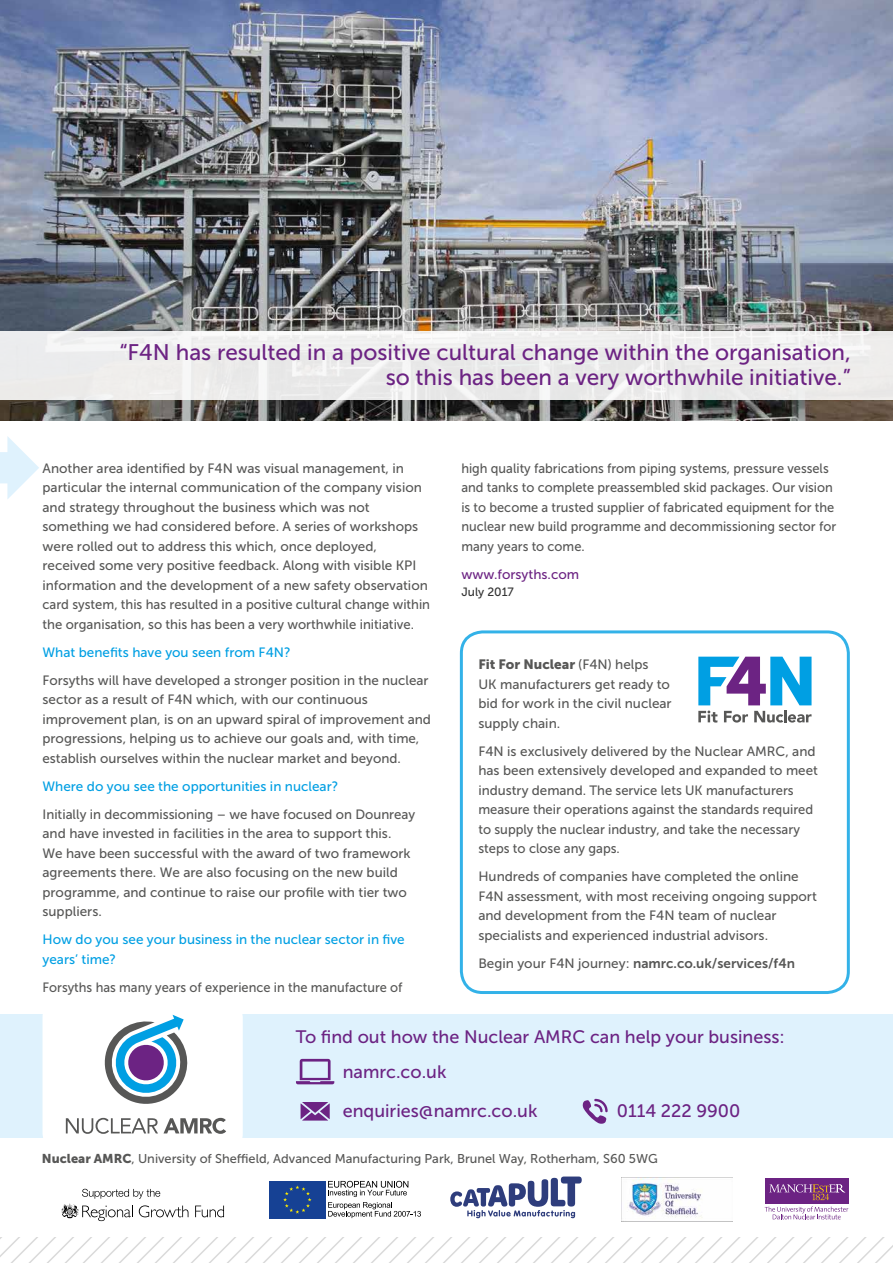
<style>
.page{position:relative;width:893px;height:1263px;background:#fff}
.page>*{position:absolute;margin:0;border:0;box-sizing:border-box;transform-origin:0 0}
.t1{font:22.5px/25.5px "Museo Sans 500";color:#6c2383;text-align:right}
.t2{font:18px "Museo Sans 500";color:#6c2383}
.t3{font:13.5px/19.5px "Museo Sans 500";color:#575756}
.t4{font:13.5px/19.5px "Museo Sans 500";color:#575756;scale:.95 1}
.t5{font:13.5px/19.5px "Museo Sans 500";color:#009fe3}
.t6{font:13.5px "Museo Sans 700";color:#575756}
.t7{font:13.5px "Museo Sans 900";color:#575756}
.t8{font:13.5px "Museo Sans 500";color:#6c2383}
.t9{font:12.75px "Museo Sans 500";color:#575756}
.t10{font:12px "Museo Sans 500";color:#333}
.s1{font-family:"Museo Sans 500"}
.s2{font-family:"Museo Sans 900"}
</style>
<div class="page">
<svg style="left:195px;top:1205px;width:29px;height:12px"></svg>
<svg style="left:61px;top:1189px;width:127px;height:32px"></svg>
<svg style="left:450px;top:1176px;width:132px;height:42px"></svg>
<svg style="left:328px;top:1181px;width:93px;height:37px"></svg>
<div style="left:269px;top:1181px;width:56px;height:37px;background:#164194"></div>
<svg style="left:283px;top:1185px;width:29px;height:28px"></svg>
<svg style="left:0;top:1238px;width:893px;height:25px"></svg>
<img style="left:0;top:0;width:893px;height:421px">
<div style="left:0;top:332px;width:893px;height:68px;background:#ededec"></div>
<div style="left:0;top:1014px;width:893px;height:123px;background:#dff2fd"></div>
<svg style="left:301px;top:1102px;width:29px;height:18px"></svg>
<svg style="left:583px;top:1099px;width:25px;height:25px"></svg>
<div style="left:43px;top:996px;width:200px;height:158px;background:#fff;border-radius:21px"></div>
<svg style="left:104px;top:1015px;width:84px;height:89px"></svg>
<svg style="left:66px;top:1118px;width:160px;height:16px"></svg>
<svg style="left:296px;top:1059px;width:38px;height:25px"></svg>
<img style="left:622px;top:1177px;width:110px;height:41px">
<div style="left:765px;top:1178px;width:83px;height:26px;background:#6c2383"></div>
<svg style="left:769px;top:1184px;width:76px;height:16px"></svg>
<svg style="left:765px;top:1206px;width:83px;height:13px"></svg>
<svg style="left:0;top:436px;width:39px;height:63px"></svg>
<div style="left:460px;top:630px;width:390px;height:364px;border:3px solid #009fe3;border-radius:21px"></div>
<svg style="left:698px;top:657px;width:113px;height:65px"></svg>
<h1 class="t1" style="left:119px;top:339px;width:733px">“F4N has resulted in a positive cultural change within the organisation, so this has been a very worthwhile initiative.”</h1>
<p class="t3" style="left:43px;top:458px;width:389px">Another area identified by F4N was visual management, in particular the internal communication of the company vision and strategy throughout the business which was not something we had considered before. A series of workshops were rolled out to address this which, once deployed, received some very positive feedback. Along with visible KPI information and the development of a new safety observation card system, this has resulted in a positive cultural change within the organisation, so this has been a very worthwhile initiative.</p>
<p class="t5" style="left:43px;top:642px;width:250px">What benefits have you seen from F4N?</p>
<p class="t3" style="left:43px;top:670px;width:390px">Forsyths will have developed a stronger position in the nuclear sector as a result of F4N which, with our continuous improvement plan, is on an upward spiral of improvement and progressions, helping us to achieve our goals and, with time, establish ourselves within the nuclear market and beyond.</p>
<p class="t5" style="left:43px;top:776px;width:297px">Where do you see the opportunities in nuclear?</p>
<p class="t3" style="left:43px;top:804px;width:374px">Initially in decommissioning – we have focused on Dounreay and have invested in facilities in the area to support this.<br>We have been successful with the award of two framework agreements there. We are also focusing on the new build programme, and continue to raise our profile with tier two suppliers.</p>
<p class="t5" style="left:43px;top:930px;width:364px">How do you see your business in the nuclear sector in five years’ time?</p>
<p class="t4" style="left:43px;top:977px;width:380px">Forsyths has many years of experience in the manufacture of</p>
<p class="t4" style="left:461px;top:458px;width:396px">high quality fabrications from piping systems, pressure vessels and tanks to complete preassembled skid packages. Our vision is to become a trusted supplier of fabricated equipment for the nuclear new build programme and decommissioning sector for many years to come.</p>
<p class="t8" style="left:461px;top:566px;width:119px">www.forsyths.com</p>
<p class="t10" style="left:461px;top:585px;width:54px">July 2017</p>
<p class="t7" style="left:478px;top:657px;width:172px">Fit For Nuclear <span class="s1">(F4N) helps</span></p>
<p class="t3" style="left:478px;top:674px;width:195px">UK manufacturers get ready to bid for work in the civil nuclear supply chain.</p>
<p class="t3" style="left:478px;top:741px;width:341px">F4N is exclusively delivered by the Nuclear AMRC, and has been extensively developed and expanded to meet industry demand. The service lets UK manufacturers measure their operations against the standards required to supply the nuclear industry, and take the necessary steps to close any gaps.</p>
<p class="t3" style="left:478px;top:867px;width:340px">Hundreds of companies have completed the online F4N assessment, with most receiving ongoing support and development from the F4N team of nuclear specialists and experienced industrial advisors.</p>
<p class="t6" style="left:478px;top:955px;width:318px"><span class="s1">Begin your F4N journey:</span> namrc.co.uk/services/f4n</p>
<h2 class="t2" style="left:296px;top:1026px;width:490px">To find out how the Nuclear AMRC can help your business:</h2>
<h2 class="t2" style="left:343px;top:1062px;width:105px">namrc.co.uk</h2>
<h2 class="t2" style="left:343px;top:1101px;width:196px">enquiries@namrc.co.uk</h2>
<h2 class="t2" style="left:617px;top:1101px;width:125px">0114 222 9900</h2>
<p class="t9" style="left:42px;top:1152px;width:617px"><span class="s2">Nuclear AMRC</span>, University of Sheffield, Advanced Manufacturing Park, Brunel Way, Rotherham, S60 5WG</p>
</div>
